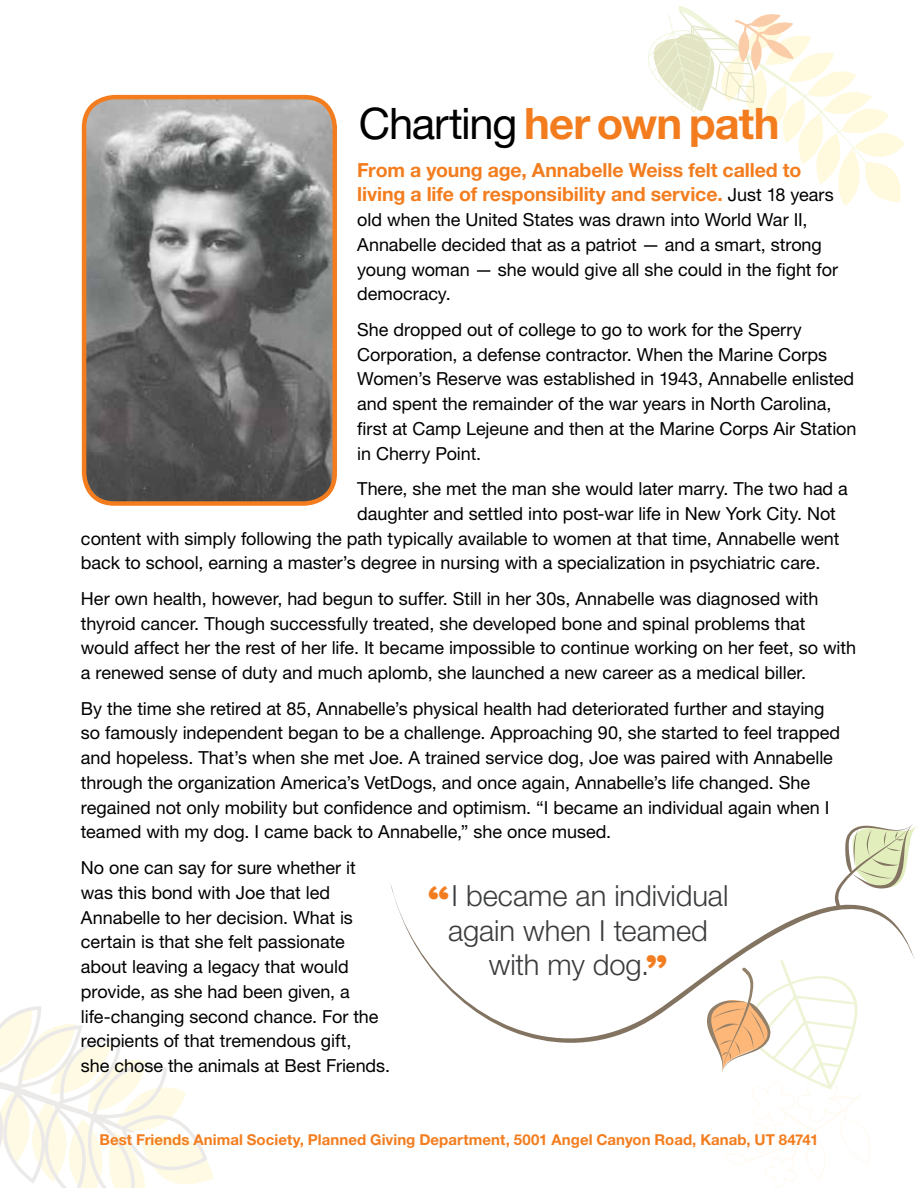
<style>
.page{position:relative;width:918px;height:1188px;background:#fff}
.page>*{position:absolute;margin:0;border:0;box-sizing:border-box;transform-origin:0 0}
.t1{font:700 43.5px "Helvetica Neue LT Std";letter-spacing:-.02em;color:#f37d1e}
.t2{font:300 29.1px/34.2px "Helvetica Neue LT Std";color:#3b3c3e;text-align:center}
.t3{font:700 19.5px/24.8px "Helvetica Neue LT Std";letter-spacing:-.005em;color:#f37d1e}
.t4{font:18px/24.8px "Helvetica Neue LT Std";letter-spacing:-.005em;color:#000}
.t5{font:700 15px "Helvetica Neue LT Std";letter-spacing:.005em;color:#f37d1e}
.s1{font-weight:400;color:#000}
.s2{font-weight:400;font-size:18px;color:#000}
.s3{font-family:"Peachy Keen JF";font-weight:400;font-size:39.45px;color:#f37d1e}
</style>
<div class="page">
<svg style="left:0;top:1006px;width:214px;height:182px"></svg>
<svg style="left:648px;top:6px;width:257px;height:200px"></svg>
<img style="left:84px;top:97px;width:249px;height:405px">
<div style="left:82px;top:95px;width:255px;height:411px;border:4px solid #f37d1e;border-radius:30px"></div>
<svg style="left:390px;top:884px;width:524px;height:159px"></svg>
<svg style="left:835px;top:825px;width:83px;height:83px"></svg>
<svg style="left:706px;top:960px;width:166px;height:227px"></svg>
<h1 class="t1" style="left:359px;top:97px;width:422px"><span class="s1">Charting</span> her own path</h1>
<p class="t3" style="left:357px;top:157px;width:478px">From a young age, Annabelle Weiss felt called to living a life of responsibility and service. <span class="s2">Just 18 years</span></p>
<p class="t4" style="left:357px;top:207px;width:482px">old when the United States was drawn into World War II, Annabelle decided that as a patriot — and a smart, strong young woman — she would give all she could in the fight for democracy.</p>
<p class="t4" style="left:357px;top:317px;width:501px">She dropped out of college to go to work for the Sperry Corporation, a defense contractor. When the Marine Corps Women’s Reserve was established in 1943, Annabelle enlisted and spent the remainder of the war years in North Carolina, first at Camp Lejeune and then at the Marine Corps Air Station in Cherry Point.</p>
<p class="t4" style="left:357px;top:476px;width:492px">There, she met the man she would later marry. The two had a</p>
<p class="t4" style="left:357px;top:501px;width:480px">daughter and settled into post-war life in New York City. Not</p>
<p class="t4" style="left:81px;top:526px;width:760px">content with simply following the path typically available to women at that time, Annabelle went</p>
<p class="t4" style="left:81px;top:550px;width:741px">back to school, earning a master’s degree in nursing with a specialization in psychiatric care.</p>
<p class="t4" style="left:81px;top:586px;width:777px">Her own health, however, had begun to suffer. Still in her 30s, Annabelle was diagnosed with thyroid cancer. Though successfully treated, she developed bone and spinal problems that would affect her the rest of her life. It became impossible to continue working on her feet, so with a renewed sense of duty and much aplomb, she launched a new career as a medical biller.</p>
<p class="t4" style="left:81px;top:696px;width:761px">By the time she retired at 85, Annabelle’s physical health had deteriorated further and staying so famously independent began to be a challenge. Approaching 90, she started to feel trapped and hopeless. That’s when she met Joe. A trained service dog, Joe was paired with Annabelle through the organization America’s VetDogs, and once again, Annabelle’s life changed. She regained not only mobility but confidence and optimism. “I became an individual again when I teamed with my dog. I came back to Annabelle,” she once mused.</p>
<p class="t4" style="left:81px;top:855px;width:311px">No one can say for sure whether it was this bond with Joe that led Annabelle to her decision. What is certain is that she felt passionate about leaving a legacy that would provide, as she had been given, a life-changing second chance. For the recipients of that tremendous gift,<br>she chose the animals at Best Friends.</p>
<h2 class="t2" style="left:428px;top:878px;width:302px"><span class="s3">“</span>I became an individual again when I teamed with my dog.<span class="s3">”</span></h2>
<p class="t5" style="left:100px;top:1130px;width:720px">Best Friends Animal Society, Planned Giving Department, 5001 Angel Canyon Road, Kanab, UT 84741</p>
</div>
